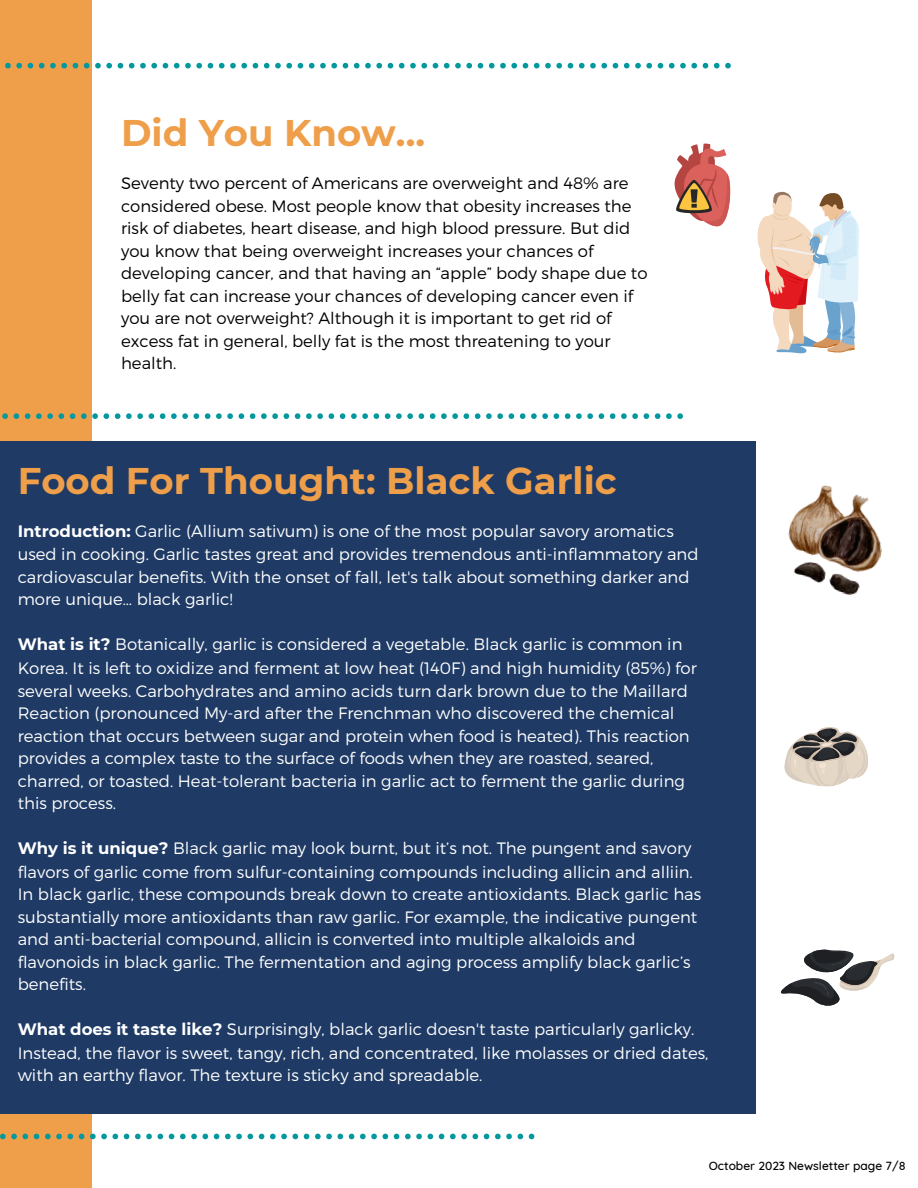
<style>
.page{position:relative;width:918px;height:1188px;background:#fff}
.page>*{position:absolute;margin:0;border:0;box-sizing:border-box;transform-origin:0 0}
.t1{font:700 37.05px "Montserrat";color:#ef9e4a}
.t2{font:300 16.5px/22.6px "Montserrat";color:#fff}
.t3{font:300 16.5px/22.5px "Montserrat";color:#000}
.t4{font:500 12px "Quicksand";color:#000}
.s1{font-weight:700}
</style>
<div class="page">
<div style="left:0;top:0;width:91px;height:1188px;background:#ef9e4a"></div>
<svg style="left:5px;top:63px;width:726px;height:5px"></svg>
<svg style="left:0;top:1134px;width:534px;height:5px"></svg>
<div style="left:0;top:441px;width:756px;height:672px;background:#1f3b65"></div>
<svg style="left:2px;top:413px;width:681px;height:6px"></svg>
<svg style="left:674px;top:143px;width:57px;height:84px"></svg>
<svg style="left:757px;top:191px;width:102px;height:162px"></svg>
<img style="left:788px;top:485px;width:94px;height:110px">
<svg style="left:784px;top:727px;width:84px;height:60px"></svg>
<svg style="left:781px;top:950px;width:114px;height:56px"></svg>
<p class="t1" style="left:121px;top:110px;width:306px">Did You Know...</p>
<p class="t3" style="left:121px;top:171px;width:528px">Seventy two percent of Americans are overweight and 48% are considered obese. Most people know that obesity increases the risk of diabetes, heart disease, and high blood pressure. But did you know that being overweight increases your chances of developing cancer, and that having an “apple” body shape due to belly fat can increase your chances of developing cancer even if you are not overweight? Although it is important to get rid of excess fat in general, belly fat is the most threatening to your health.</p>
<p class="t1" style="left:18px;top:458px;width:601px">Food For Thought: Black Garlic</p>
<p class="t2" style="left:18px;top:519px;width:682px"><span class="s1">Introduction:</span> Garlic (Allium sativum) is one of the most popular savory aromatics used in cooking. Garlic tastes great and provides tremendous anti-inflammatory and cardiovascular benefits. With the onset of fall, let's talk about something darker and more unique… black garlic!</p>
<p class="t2" style="left:18px;top:632px;width:681px"><span class="s1">What is it?</span> Botanically, garlic is considered a vegetable. Black garlic is common in Korea. It is left to oxidize and ferment at low heat (140F) and high humidity (85%) for several weeks. Carbohydrates and amino acids turn dark brown due to the Maillard Reaction (pronounced My-ard after the Frenchman who discovered the chemical reaction that occurs between sugar and protein when food is heated). This reaction provides a complex taste to the surface of foods when they are roasted, seared, charred, or toasted. Heat-tolerant bacteria in garlic act to ferment the garlic during this process.</p>
<p class="t2" style="left:18px;top:836px;width:685px"><span class="s1">Why is it unique?</span> Black garlic may look burnt, but it’s not. The pungent and savory flavors of garlic come from sulfur-containing compounds including allicin and alliin.<br>In black garlic, these compounds break down to create antioxidants. Black garlic has substantially more antioxidants than raw garlic. For example, the indicative pungent and anti-bacterial compound, allicin is converted into multiple alkaloids and flavonoids in black garlic. The fermentation and aging process amplify black garlic’s benefits.</p>
<p class="t2" style="left:18px;top:1017px;width:692px;line-height:23.1px"><span class="s1">What does it taste like?</span> Surprisingly, black garlic doesn't taste particularly garlicky.<br>Instead, the flavor is sweet, tangy, rich, and concentrated, like molasses or dried dates, with an earthy flavor. The texture is sticky and spreadable.</p>
<p class="t4" style="left:709px;top:1158px;width:198px">October 2023 Newsletter page 7/8</p>
</div>
